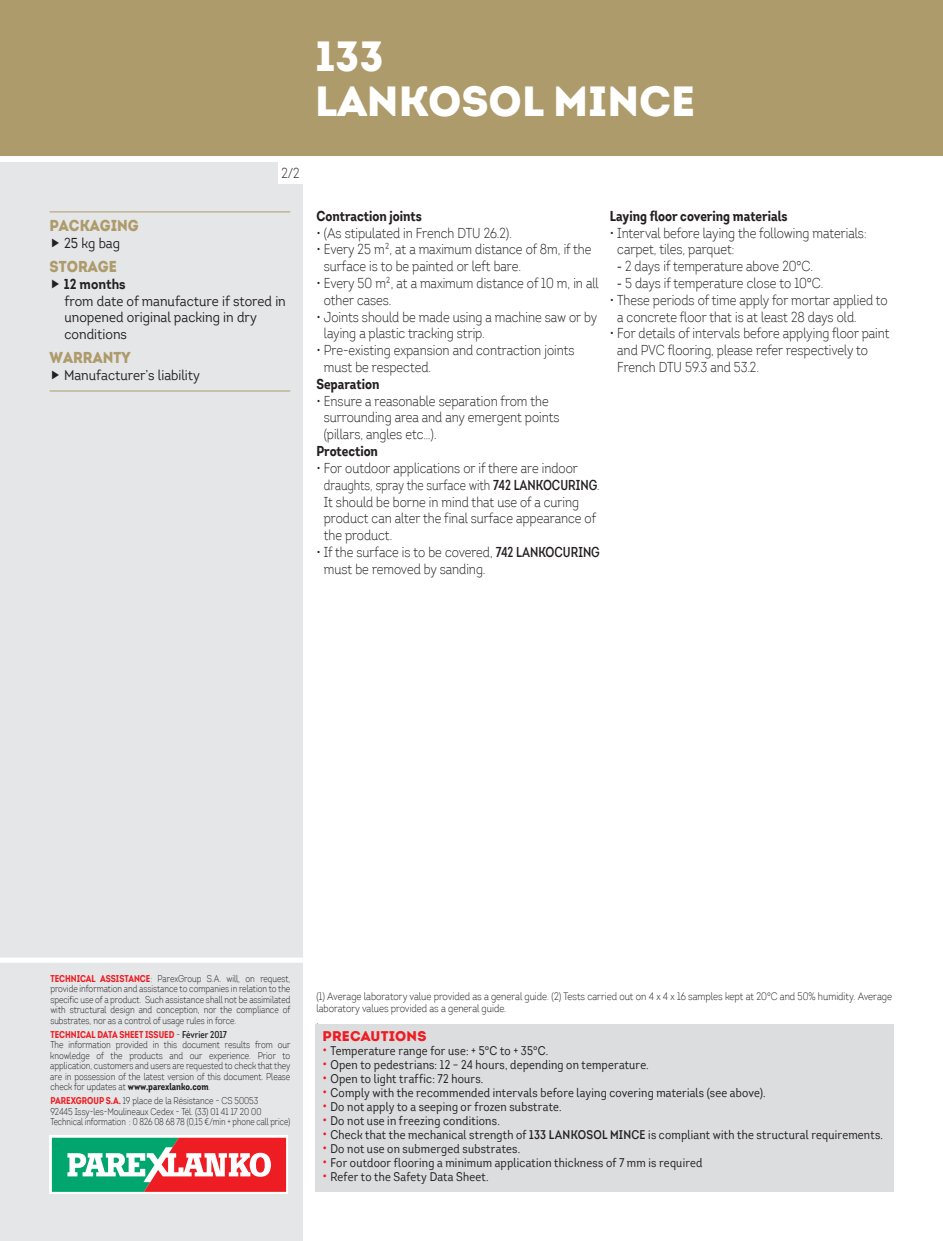
<style>
.page{position:relative;width:943px;height:1241px;background:#fff}
.page>*{position:absolute;margin:0;border:0;box-sizing:border-box;transform-origin:0 0}
.t1{font:900 42px/45.5px "Intro";color:#fff}
.t2{font:900 15.75px "Intro";color:#ae9b6b;scale:.9 1}
.t3{font:300 14px/16.8px "Intro Cond";color:#231f20}
.t4{font:14px/16.8px "Intro";color:#231f20;scale:.9 1}
.t5{font:700 14px "Intro Cond";color:#231f20}
.t6{font:900 14px "Intro";color:#ee1d23}
.t7{font:700 14px "Intro";color:#231f20;scale:.9 1}
.t8{font:12.25px "Intro Cond";letter-spacing:.02em;color:#231f20}
.t9{font:300 10.5px/12.2px "Intro Cond";color:#231f20}
.t10{font:300 9.62px/10.5px "Intro Cond";color:#231f20;scale:.96 1}
.t11{font:700 9.62px "Intro Cond";color:#ee1d23;scale:.96 1}
.s1{font-weight:600}
.s2{font-family:"Frutiger"}
.s3{font-weight:700}
.s4{font-weight:700;color:#ee1d23}
.s5{font-size:14px;color:#ee1d23}
</style>
<div class="page">
<div style="left:0;top:163px;width:303px;height:1077px;background:#e5e6e8"></div>
<div style="left:0;top:0;width:943px;height:156px;background:#ae9b6b"></div>
<svg style="left:50px;top:1135px;width:238px;height:58px"></svg>
<svg style="left:52px;top:1137px;width:234px;height:54px;background:#a08777"></svg>
<div style="left:278px;top:162px;width:25px;height:22px;background:#fff"></div>
<div style="left:315px;top:1023px;width:578px;height:168px;background:#dcdddf"></div>
<hr style="left:50px;top:211px;width:240px;height:1px;background:#ae9b6b">
<hr style="left:50px;top:390px;width:240px;height:1px;background:#ae9b6b">
<div style="left:0;top:957px;width:303px;height:5px;background:#fff"></div>
<h1 class="t1" style="left:315px;top:32px;width:381px">133<br>LANKOSOL MINCE</h1>
<p class="t3" style="left:281px;top:165px;width:20px">2/2</p>
<p class="t2" style="left:50px;top:215px;width:100px">PACKAGING</p>
<p class="t4" style="left:64px;top:235px;width:64px">25 kg bag</p>
<p class="t2" style="left:50px;top:256px;width:76px">STORAGE</p>
<p class="t7" style="left:64px;top:275px;width:70px">12 months</p>
<p class="t4" style="left:64px;top:292px;width:247px">from date of manufacture if stored in unopened original packing in dry conditions</p>
<p class="t2" style="left:50px;top:347px;width:91px">WARRANTY</p>
<p class="t4" style="left:64px;top:366px;width:152px">Manufacturer’s liability</p>
<p class="t5" style="left:316px;top:207px;width:107px">Contraction joints</p>
<p class="t3" style="left:316px;top:224px;width:197px">• (As stipulated in French DTU 26.2).</p>
<p class="t3" style="left:324px;top:241px;width:269px;text-indent:-7px">• Every 25 m², at a maximum distance of 8m, if the surface is to be painted or left bare.</p>
<p class="t3" style="left:324px;top:274px;width:276px;text-indent:-7px">• Every 50 m², at a maximum distance of 10 m, in all other cases.</p>
<p class="t3" style="left:324px;top:308px;width:275px;text-indent:-7px">• Joints should be made using a machine saw or by laying a plastic tracking strip.</p>
<p class="t3" style="left:324px;top:342px;width:252px;text-indent:-7px">• Pre-existing expansion and contraction joints must be respected.</p>
<p class="t5" style="left:316px;top:375px;width:65px">Separation</p>
<p class="t3" style="left:324px;top:392px;width:237px;text-indent:-7px">• Ensure a reasonable separation from the surrounding area and any emergent points (pillars, angles etc…).</p>
<p class="t5" style="left:316px;top:442px;width:63px">Protection</p>
<p class="t3" style="left:324px;top:459px;width:277px;text-indent:-7px">• For outdoor applications or if there are indoor draughts, spray the surface with <span class="s1">742 LANKOCURING</span>.<br>It should be borne in mind that use of a curing product can alter the final surface appearance of the product.</p>
<p class="t3" style="left:324px;top:543px;width:277px;text-indent:-7px">• If the surface is to be covered, <span class="s1">742 LANKOCURING </span>must be removed by sanding.</p>
<p class="t5" style="left:610px;top:207px;width:179px">Laying floor covering materials</p>
<p class="t3" style="left:617px;top:224px;width:251px;text-indent:-7px">• Interval before laying the following materials: carpet, tiles, parquet:</p>
<p class="t3" style="left:617px;top:258px;width:197px"><span class="s2">-</span> 2 days if temperature above 20°C.</p>
<p class="t3" style="left:617px;top:274px;width:207px"><span class="s2">-</span> 5 days if temperature close to 10°C.</p>
<p class="t3" style="left:617px;top:291px;width:272px;text-indent:-7px">• These periods of time apply for mortar applied to a concrete floor that is at least 28 days old.</p>
<p class="t3" style="left:617px;top:325px;width:274px;text-indent:-7px">• For details of intervals before applying floor paint and PVC flooring, please refer respectively to<br>French DTU 59.3 and 53.2.</p>
<p class="t10" style="left:50px;top:972px;width:252px;text-align:justify;text-indent:100px">: ParexGroup S.A. will, on request, provide information and assistance to companies in relation to the specific use of a product. Such assistance shall not be assimilated with structural design and conception, nor the compliance of substrates, nor as a control of usage rules in force.</p>
<p class="t11" style="left:50px;top:1027px;width:28px">TECHNICAL</p>
<p class="t11" style="left:97px;top:1027px;width:7px">DATA</p>
<p class="t11" style="left:119px;top:1027px;width:33px">SHEET ISSUED</p>
<p class="t11" style="left:50px;top:971px;width:28px">TECHNICAL</p>
<p class="t11" style="left:100px;top:971px;width:7px">ASSISTANCE</p>
<p class="t10" style="left:50px;top:1028px;width:252px;text-indent:126px">- <span class="s1">Février 2017<br></span>The information provided in this document results from our knowledge of the products and our experience. Prior to application, customers and users are requested to check that they are in possession of the latest version of this document. Please check for updates at <span class="s3">www.parexlanko.com</span>.</p>
<p class="t11" style="left:50px;top:1094px;width:7px">PARE</p>
<p class="t11" style="left:71px;top:1094px;width:13px">XGROUP</p>
<p class="t10" style="left:50px;top:1095px;width:251px;text-indent:55px"><span class="s4">S.A.</span> 19 place de la Résistance - CS 50053<br>92445 Issy-les-Moulineaux Cedex - Tél. (33) 01 41 17 20 00<br>Technical information : 0 826 08 68 78 (0,15 €/min + phone call price)</p>
<p class="t9" style="left:316px;top:989px;width:577px">(1) Average laboratory value provided as a general guide. (2) Tests carried out on 4 x 4 x 16 samples kept at 20°C and 50% humidity. Average laboratory values provided as a general guide.<br>.</p>
<p class="t6" style="left:322px;top:1026px;width:39px">PRECAUTIONS</p>
<p class="t8" style="left:322px;top:1043px;width:227px"><span class="s5">•</span> Temperature range for use: + 5°C to + 35°C.</p>
<p class="t8" style="left:322px;top:1057px;width:328px"><span class="s5">•</span> Open to pedestrians: 12 – 24 hours, depending on temperature.</p>
<p class="t8" style="left:322px;top:1071px;width:162px"><span class="s5">•</span> Open to light traffic: 72 hours.</p>
<p class="t8" style="left:322px;top:1085px;width:444px"><span class="s5">•</span> Comply with the recommended intervals before laying covering materials (see above).</p>
<p class="t8" style="left:322px;top:1099px;width:240px"><span class="s5">•</span> Do not apply to a seeping or frozen substrate.</p>
<p class="t8" style="left:322px;top:1113px;width:179px"><span class="s5">•</span> Do not use in freezing conditions.</p>
<p class="t8" style="left:322px;top:1127px;width:562px"><span class="s5">•</span> Check that the mechanical strength of <span class="s1">133 LANKOSOL MINCE</span> is compliant with the structural requirements.</p>
<p class="t8" style="left:322px;top:1141px;width:199px"><span class="s5">•</span> Do not use on submerged substrates.</p>
<p class="t8" style="left:322px;top:1155px;width:381px"><span class="s5">•</span> For outdoor flooring a minimum application thickness of 7 mm is required</p>
<p class="t8" style="left:322px;top:1169px;width:168px"><span class="s5">•</span> Refer to the Safety Data Sheet.</p>
</div>
